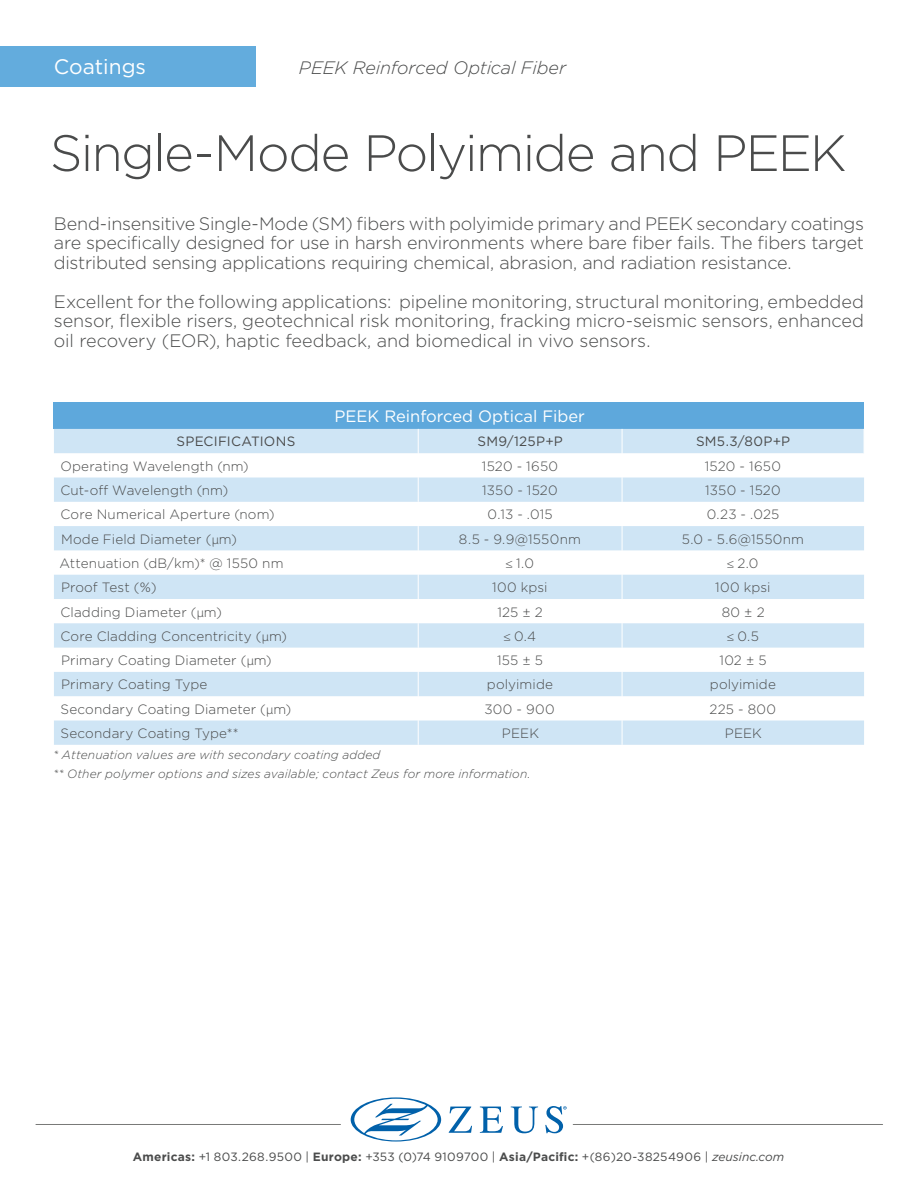
<style>
.page{position:relative;width:918px;height:1188px;background:#fff}
.page>*{position:absolute;margin:0;border:0;box-sizing:border-box;transform-origin:0 0}
.t1{font:300 51px "Gotham";letter-spacing:-.035em;color:#4a4b4b}
.Zeus-Body-Copy{font:21px "Gotham";color:#fff}
.t2{font:300 18px/19.5px "Gotham";letter-spacing:-.01em;color:#4a4b4b;text-align:justify}
.t3{font:italic 300 18px "Gotham";letter-spacing:-.005em;color:#4a4b4b}
.t4{font:16.5px "Gotham";color:#fff}
.t5{font:300 13.5px "Gotham";letter-spacing:.01em;color:#4a4b4b}
.t6{font:13.5px "Gotham";letter-spacing:.02em;color:#4a4b4b}
.t7{font:italic 300 12px "Gotham";letter-spacing:.01em;color:#4a4b4b}
.t8{font:12px "Gotham";letter-spacing:.025em;color:#4a4b4b}
.s1{font-family:"Myriad Pro"}
.s2{font-weight:700;color:#4b4c4c}
.s3{font-style:italic}
</style>
<div class="page">
<div style="left:0;top:47px;width:255px;height:40px;background:#63acdd"></div>
<div style="left:54px;top:402px;width:810px;height:27px;background:#5ea8dc"></div>
<svg style="left:54px;top:429px;width:810px;height:316px"></svg>
<svg style="left:449px;top:1107px;width:23px;height:26px"></svg>
<svg style="left:480px;top:1107px;width:23px;height:26px"></svg>
<svg style="left:511px;top:1107px;width:27px;height:26px"></svg>
<svg style="left:351px;top:1097px;width:90px;height:45px"></svg>
<svg style="left:545px;top:1106px;width:22px;height:27px"></svg>
<hr style="left:573px;top:1124px;width:310px;height:1px;background:#797a78">
<hr style="left:36px;top:1124px;width:305px;height:1px;background:#797a78">
<p class="Zeus-Body-Copy" style="left:54px;top:53px;width:94px">Coatings</p>
<p class="t3" style="left:299px;top:56px;width:269px">PEEK Reinforced Optical Fiber</p>
<p class="t1" style="left:50px;top:121px;width:798px">Single-Mode Polyimide and PEEK</p>
<p class="t2" style="left:54px;top:213px;width:812px">Bend-insensitive Single-Mode (SM) fibers with polyimide primary and PEEK secondary coatings are specifically designed for use in harsh environments where bare fiber fails. The fibers target distributed sensing applications requiring chemical, abrasion, and radiation resistance.</p>
<p class="t2" style="left:54px;top:291px;width:812px">Excellent for the following applications: pipeline monitoring, structural monitoring, embedded sensor, flexible risers, geotechnical risk monitoring, fracking micro-seismic sensors, enhanced oil recovery (EOR), haptic feedback, and biomedical in vivo sensors.</p>
<p class="t4" style="left:334px;top:406px;width:252px">PEEK Reinforced Optical Fiber</p>
<p class="t6" style="left:177px;top:433px;width:120px">SPECIFICATIONS</p>
<p class="t6" style="left:477px;top:433px;width:87px">SM9/125P+P</p>
<p class="t6" style="left:696px;top:433px;width:96px">SM5.3/80P+P</p>
<p class="t5" style="left:60px;top:457px;width:190px">Operating Wavelength (nm)</p>
<p class="t5" style="left:482px;top:457px;width:78px">1520 - 1650</p>
<p class="t5" style="left:705px;top:457px;width:78px">1520 - 1650</p>
<p class="t5" style="left:60px;top:482px;width:169px">Cut-off Wavelength (nm)</p>
<p class="t5" style="left:482px;top:482px;width:77px">1350 - 1520</p>
<p class="t5" style="left:705px;top:482px;width:77px">1350 - 1520</p>
<p class="t5" style="left:60px;top:506px;width:216px">Core Numerical Aperture (nom)</p>
<p class="t5" style="left:488px;top:506px;width:67px">0.13 - .015</p>
<p class="t5" style="left:707px;top:506px;width:74px">0.23 - .025</p>
<p class="t5" style="left:61px;top:530px;width:177px">Mode Field Diameter (<span class="s1">µ</span>m)</p>
<p class="t5" style="left:459px;top:530px;width:124px">8.5 - 9.9@1550nm</p>
<p class="t5" style="left:682px;top:530px;width:124px">5.0 - 5.6@1550nm</p>
<p class="t5" style="left:59px;top:555px;width:226px">Attenuation (dB/km)* @ 1550 nm</p>
<p class="t5" style="left:505px;top:555px;width:30px"><span class="s1">≤</span> 1.0</p>
<p class="t5" style="left:726px;top:555px;width:34px"><span class="s1">≤</span> 2.0</p>
<p class="t5" style="left:61px;top:579px;width:97px">Proof Test (%)</p>
<p class="t5" style="left:492px;top:579px;width:57px">100 kpsi</p>
<p class="t5" style="left:715px;top:579px;width:57px">100 kpsi</p>
<p class="t5" style="left:60px;top:603px;width:163px">Cladding Diameter (<span class="s1">µ</span>m)</p>
<p class="t5" style="left:497px;top:603px;width:47px">125 ± 2</p>
<p class="t5" style="left:722px;top:603px;width:44px">80 ± 2</p>
<p class="t5" style="left:60px;top:628px;width:228px">Core Cladding Concentricity (<span class="s1">µ</span>m)</p>
<p class="t5" style="left:503px;top:628px;width:35px"><span class="s1">≤</span> 0.4</p>
<p class="t5" style="left:726px;top:628px;width:34px"><span class="s1">≤</span> 0.5</p>
<p class="t5" style="left:61px;top:652px;width:212px">Primary Coating Diameter (<span class="s1">µ</span>m)</p>
<p class="t5" style="left:497px;top:652px;width:48px">155 ± 5</p>
<p class="t5" style="left:719px;top:652px;width:49px">102 ± 5</p>
<p class="t5" style="left:61px;top:676px;width:148px">Primary Coating Type</p>
<p class="t5" style="left:487px;top:676px;width:68px">polyimide</p>
<p class="t5" style="left:710px;top:676px;width:68px">polyimide</p>
<p class="t5" style="left:61px;top:700px;width:232px">Secondary Coating Diameter (<span class="s1">µ</span>m)</p>
<p class="t5" style="left:485px;top:700px;width:72px">300 - 900</p>
<p class="t5" style="left:709px;top:700px;width:68px">225 - 800</p>
<p class="t5" style="left:61px;top:725px;width:179px">Secondary Coating Type**</p>
<p class="t5" style="left:502px;top:725px;width:39px">PEEK</p>
<p class="t5" style="left:725px;top:725px;width:39px">PEEK</p>
<p class="t7" style="left:53px;top:747px;width:329px">* Attenuation values are with secondary coating added</p>
<p class="t7" style="left:53px;top:766px;width:479px">** Other polymer options and sizes available; contact Zeus for more information.</p>
<p class="t8" style="left:133px;top:1149px;width:653px"><span class="s2">Americas:</span> +1 803.268.9500 | <span class="s2">Europe:</span> +353 (0)74 9109700 | <span class="s2">Asia/Pacific:</span> +(86)20-38254906 | <span class="s3">zeusinc.com</span></p>
</div>
